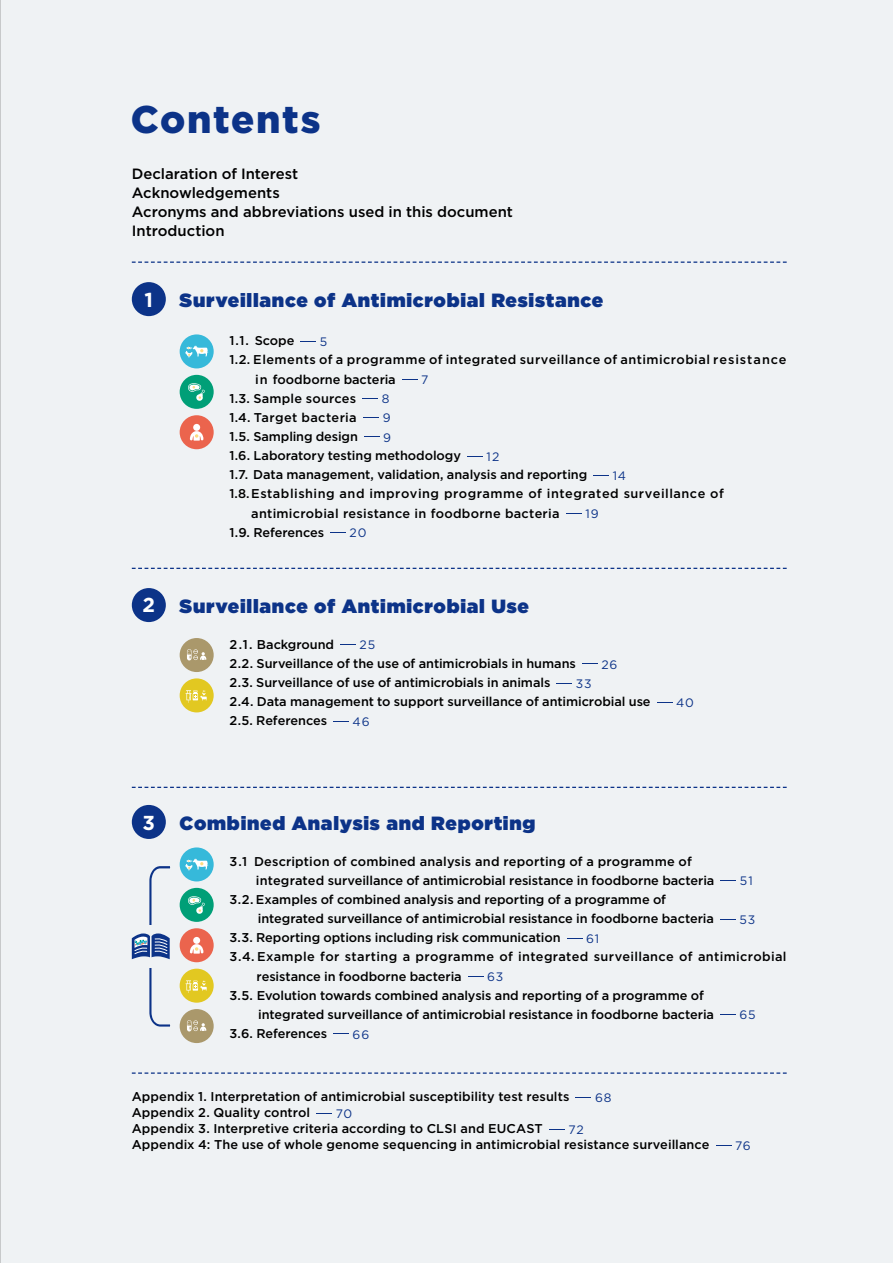
<style>
.page{position:relative;width:893px;height:1263px;background:#eff2f4}
.page>*{position:absolute;margin:0;border:0;box-sizing:border-box;transform-origin:0 0}
.t1{font:900 38.55px "Gotham";letter-spacing:.04em;color:#0c3388}
.main{font:700 20.25px "Gotham";color:#fff}
.t2{font:900 19.2px "Gotham";letter-spacing:.04em;color:#0c3388}
.t3{font:500 14.85px "Gotham";color:#000}
.t4{font:500 12.75px "Gotham";color:#000}
.t5{font:500 12.75px/19.2px "Gotham";letter-spacing:.025em;color:#000}
.t6{font:500 12.75px/19.2px "Gotham";letter-spacing:.035em;color:#000}
.t7{font:500 12.75px "Gotham";letter-spacing:.04em;color:#000}
.t8{font:500 12.75px "Gotham";letter-spacing:.02em;color:#000}
.t9{font:500 12.75px "Gotham";letter-spacing:.03em;color:#000}
.s1{font-weight:400;font-size:12.15px;color:#0c3388}
</style>
<div class="page">
<div style="left:180px;top:334px;width:34px;height:34px;background:#36b9da;border-radius:50%"></div>
<svg style="left:185px;top:345px;width:23px;height:13px"></svg>
<div style="left:180px;top:375px;width:34px;height:34px;background:#009f77;border-radius:50%"></div>
<svg style="left:188px;top:383px;width:17px;height:18px"></svg>
<div style="left:180px;top:415px;width:34px;height:34px;background:#eb644d;border-radius:50%"></div>
<div style="left:193px;top:424px;width:7px;height:7px;background:#fff;border-radius:50%"></div>
<svg style="left:190px;top:431px;width:13px;height:10px"></svg>
<div style="left:180px;top:847px;width:34px;height:34px;background:#36b9da;border-radius:50%"></div>
<svg style="left:180px;top:888px;width:34px;height:34px"></svg>
<div style="left:180px;top:928px;width:34px;height:34px;background:#eb644d;border-radius:50%"></div>
<div style="left:180px;top:1009px;width:34px;height:34px;background:#aa986b;border-radius:50%"></div>
<div style="left:180px;top:969px;width:34px;height:34px;background:#e2c821;border-radius:50%"></div>
<div style="left:132px;top:282px;width:34px;height:34px;background:#0c3388;border-radius:50%"></div>
<svg style="left:132px;top:261px;width:655px;height:2px"></svg>
<svg style="left:132px;top:1072px;width:655px;height:2px"></svg>
<div style="left:132px;top:588px;width:34px;height:34px;background:#0c3388;border-radius:50%"></div>
<svg style="left:132px;top:568px;width:655px;height:1px"></svg>
<div style="left:132px;top:805px;width:34px;height:34px;background:#0c3388;border-radius:50%"></div>
<svg style="left:132px;top:787px;width:655px;height:1px"></svg>
<div style="left:180px;top:678px;width:34px;height:34px;background:#e2c821;border-radius:50%"></div>
<svg style="left:186px;top:690px;width:21px;height:13px"></svg>
<div style="left:180px;top:638px;width:34px;height:34px;background:#aa986b;border-radius:50%"></div>
<svg style="left:187px;top:649px;width:19px;height:11px"></svg>
<svg style="left:131px;top:855px;width:77px;height:183px"></svg>
<hr style="left:0;top:0;width:1px;height:1263px;background:#9fa0a0">
<p class="t1" style="left:131px;top:92px;width:191px">Contents</p>
<p class="t3" style="left:132px;top:164px;width:168px">Declaration of Interest</p>
<p class="t3" style="left:132px;top:183px;width:149px">Acknowledgements</p>
<p class="t3" style="left:132px;top:202px;width:383px">Acronyms and abbreviations used in this document</p>
<p class="t3" style="left:132px;top:221px;width:94px">Introduction</p>
<p class="main" style="left:145px;top:286px;width:10px">1</p>
<p class="t2" style="left:180px;top:287px;width:425px">Surveillance of Antimicrobial Resistance</p>
<p class="t4" style="left:230px;top:332px;width:99px">1.1. Scope <sup>-</sup><span class="s1">5</span></p>
<p class="t6" style="left:255px;top:350px;width:533px;text-indent:-26px">1.2. Elements of a programme of integrated surveillance of antimicrobial resistance in foodborne bacteria <sup>-</sup><span class="s1">7</span></p>
<p class="t4" style="left:230px;top:390px;width:161px">1.3. Sample sources <sup>-</sup><span class="s1">8</span></p>
<p class="t9" style="left:230px;top:409px;width:163px">1.4. Target bacteria <sup>-</sup><span class="s1">9</span></p>
<p class="t4" style="left:230px;top:428px;width:163px">1.5. Sampling design <sup>-</sup><span class="s1">9</span></p>
<p class="t4" style="left:230px;top:447px;width:271px">1.6. Laboratory testing methodology <sup>-</sup><span class="s1">12</span></p>
<p class="t4" style="left:230px;top:466px;width:398px">1.7. Data management, validation, analysis and reporting <sup>-</sup><span class="s1">14</span></p>
<p class="t7" style="left:230px;top:485px;width:496px">1.8. Establishing and improving programme of integrated surveillance of</p>
<p class="t8" style="left:251px;top:505px;width:349px">antimicrobial resistance in foodborne bacteria <sup>-</sup><span class="s1">19</span></p>
<p class="t4" style="left:230px;top:524px;width:138px">1.9. References <sup>-</sup><span class="s1">20</span></p>
<p class="main" style="left:143px;top:591px;width:14px">2</p>
<p class="t2" style="left:180px;top:593px;width:351px">Surveillance of Antimicrobial Use</p>
<p class="t4" style="left:230px;top:636px;width:147px">2.1. Background <sup>-</sup><span class="s1">25</span></p>
<p class="t4" style="left:230px;top:655px;width:389px">2.2. Surveillance of the use of antimicrobials in humans <sup>-</sup><span class="s1">26</span></p>
<p class="t4" style="left:230px;top:674px;width:364px">2.3. Surveillance of use of antimicrobials in animals <sup>-</sup><span class="s1">33</span></p>
<p class="t4" style="left:230px;top:693px;width:466px">2.4. Data management to support surveillance of antimicrobial use <sup>-</sup><span class="s1">40</span></p>
<p class="t4" style="left:230px;top:712px;width:141px">2.5. References <sup>-</sup><span class="s1">46</span></p>
<p class="main" style="left:143px;top:809px;width:14px">3</p>
<p class="t2" style="left:180px;top:809px;width:357px">Combined Analysis and Reporting</p>
<p class="t4" style="left:230px;top:853px;width:464px">3.1 Description of combined analysis and reporting of a programme of</p>
<p class="t4" style="left:256px;top:872px;width:498px">integrated surveillance of antimicrobial resistance in foodborne bacteria <sup>-</sup><span class="s1">51</span></p>
<p class="t4" style="left:230px;top:891px;width:438px">3.2. Examples of combined analysis and reporting of a programme of</p>
<p class="t4" style="left:258px;top:910px;width:499px">integrated surveillance of antimicrobial resistance in foodborne bacteria <sup>-</sup><span class="s1">53</span></p>
<p class="t4" style="left:230px;top:929px;width:371px">3.3. Reporting options including risk communication <sup>-</sup><span class="s1">61</span></p>
<p class="t5" style="left:257px;top:947px;width:531px;text-indent:-27px">3.4. Example for starting a programme of integrated surveillance of antimicrobial resistance in foodborne bacteria <sup>-</sup><span class="s1">63</span></p>
<p class="t4" style="left:230px;top:987px;width:476px">3.5. Evolution towards combined analysis and reporting of a programme of</p>
<p class="t4" style="left:258px;top:1006px;width:499px">integrated surveillance of antimicrobial resistance in foodborne bacteria <sup>-</sup><span class="s1">65</span></p>
<p class="t4" style="left:230px;top:1025px;width:141px">3.6. References <sup>-</sup><span class="s1">66</span></p>
<p class="t4" style="left:132px;top:1088px;width:481px">Appendix 1. Interpretation of antimicrobial susceptibility test results <sup>-</sup><span class="s1">68</span></p>
<p class="t4" style="left:132px;top:1104px;width:222px">Appendix 2. Quality control <sup>-</sup><span class="s1">70</span></p>
<p class="t4" style="left:132px;top:1120px;width:454px">Appendix 3. Interpretive criteria according to CLSI and EUCAST <sup>-</sup><span class="s1">72</span></p>
<p class="t4" style="left:132px;top:1136px;width:620px">Appendix 4: The use of whole genome sequencing in antimicrobial resistance surveillance <sup>-</sup><span class="s1">76</span></p>
</div>
